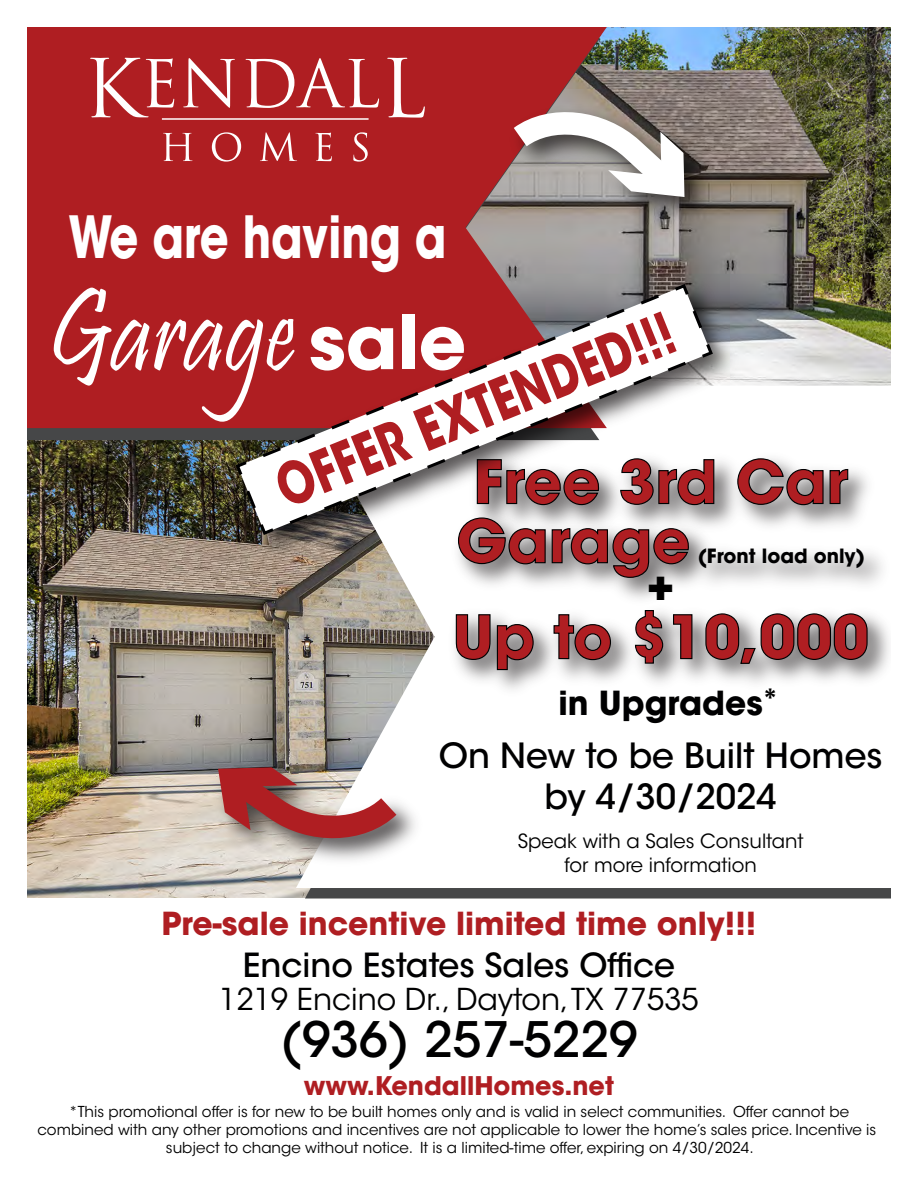
<style>
.page{position:relative;width:918px;height:1188px;background:#fff}
.page>*{position:absolute;margin:0;border:0;box-sizing:border-box;transform-origin:0 0}
.t1{font:121.5px "Pristina";color:#fff;scale:.86 1}
.t2{font:700 59.25px/59.2px "ITC Avant Garde Std";color:#af1e22}
.t3{font:700 57.75px "ITC Avant Garde Std";color:#af1e22;scale:.78 1}
.t4{font:700 57.75px "ITC Avant Garde Std";color:#fff;scale:.78 1}
.t5{font:500 48.6px "ITC Avant Garde Std";color:#000001}
.t6{font:700 46.05px "ITC Avant Garde Std";color:#000001}
.t7{font:500 34.5px/41.4px "ITC Avant Garde Std";color:#000001;text-align:center}
.t8{font:500 33px "ITC Avant Garde Std";color:#000001}
.t9{font:700 32.85px "ITC Avant Garde Std";color:#000001}
.t10{font:700 31.5px "ITC Avant Garde Std";color:#af1e22}
.t11{font:30px "ITC Avant Garde Std";color:#000001}
.t12{font:700 26.25px "ITC Avant Garde Std";color:#000001}
.t13{font:700 25.5px "ITC Avant Garde Std";color:#af1e22}
.t14{font:19.5px/23.4px "ITC Avant Garde Std";color:#000001;text-align:center}
.t15{font:700 19.5px "ITC Avant Garde Std";color:#000001}
.t16{font:15px/18px "ITC Avant Garde Std";color:#000001;text-align:center}
.s1{font-family:"ITC Avant Garde Std";font-weight:700;font-size:73.8px}
</style>
<div class="page">
<img style="left:607px;top:27px;width:284px;height:359px">
<img style="left:27px;top:440px;width:278px;height:458px">
<svg style="left:305px;top:888px;width:586px;height:11px;background:#4e4f50"></svg>
<svg style="left:296px;top:568px;width:139px;height:320px"></svg>
<div style="left:27px;top:27px;width:580px;height:401px;background:#af1e22"></div>
<svg style="left:387px;top:58px;width:38px;height:60px"></svg>
<svg style="left:90px;top:58px;width:84px;height:59px"></svg>
<svg style="left:183px;top:58px;width:52px;height:50px"></svg>
<svg style="left:246px;top:58px;width:133px;height:50px"></svg>
<svg style="left:163px;top:133px;width:29px;height:28px"></svg>
<svg style="left:212px;top:132px;width:29px;height:30px"></svg>
<svg style="left:260px;top:132px;width:37px;height:29px"></svg>
<svg style="left:315px;top:133px;width:17px;height:28px"></svg>
<svg style="left:353px;top:132px;width:15px;height:30px"></svg>
<hr style="left:162px;top:118px;width:207px;height:2px;background:#fff">
<svg style="left:455px;top:614px;width:79px;height:57px;background:#aaa9a9"></svg>
<svg style="left:553px;top:614px;width:59px;height:47px"></svg>
<svg style="left:634px;top:613px;width:30px;height:51px"></svg>
<svg style="left:672px;top:614px;width:21px;height:46px"></svg>
<svg style="left:705px;top:613px;width:163px;height:51px;background:#a1a0a0"></svg>
<img style="left:497px;top:100px;width:221px;height:130px">
<svg style="left:498px;top:88px;width:200px;height:124px"></svg>
<img style="left:206px;top:755px;width:227px;height:116px">
<svg style="left:207px;top:752px;width:204px;height:113px"></svg>
<svg style="left:746px;top:458px;width:103px;height:43px"></svg>
<img style="left:465px;top:501px;width:417px;height:112px">
<svg style="left:463px;top:568px;width:226px;height:10px;background:#b9b7b8"></svg>
<img style="left:223px;top:272px;width:523px;height:296px">
<svg style="left:238px;top:286px;width:473px;height:247px"></svg>
<svg style="left:278px;top:359px;width:411px;height:171px"></svg>
<svg style="left:257px;top:521px;width:20px;height:16px"></svg>
<svg style="left:234px;top:459px;width:24px;height:53px"></svg>
<svg style="left:259px;top:289px;width:412px;height:171px"></svg>
<svg style="left:672px;top:282px;width:19px;height:16px"></svg>
<svg style="left:690px;top:307px;width:25px;height:53px"></svg>
<h3 class="t4" style="left:68px;top:200px;width:486px">We are having a</h3>
<h1 class="t1" style="left:49px;top:264px;width:487px">Garage <span class="s1">sale</span></h1>
<h3 class="t3" style="left:264px;top:454px;width:546px;rotate:-22deg">OFFER EXTENDED!!!</h3>
<h2 class="t2" style="left:456px;top:452px;width:393px">Free 3rd Car<br>Garage</h2>
<h3 class="t15" style="left:698px;top:543px;width:169px">(Front load only)</h3>
<h3 class="t6" style="left:647px;top:553px;width:29px">+</h3>
<h2 class="t2" style="left:453px;top:607px;width:418px">Up to $10,000</h2>
<h3 class="t12" style="left:762px;top:681px;width:19px">*</h3>
<h3 class="t9" style="left:559px;top:681px;width:206px">in Upgrades</h3>
<h3 class="t7" style="left:439px;top:735px;width:445px">On New to be Built Homes by 4/30/2024</h3>
<h3 class="t14" style="left:518px;top:830px;width:287px">Speak with a Sales Consultant for more information</h3>
<h3 class="t10" style="left:162px;top:903px;width:596px">Pre-sale incentive limited time only!!!</h3>
<h3 class="t8" style="left:243px;top:945px;width:434px">Encino Estates Sales Office</h3>
<h3 class="t11" style="left:219px;top:981px;width:481px">1219 Encino Dr., Dayton, TX 77535</h3>
<h3 class="t5" style="left:280px;top:1009px;width:359px">(936) 257-5229</h3>
<h3 class="t13" style="left:304px;top:1069px;width:312px">www.KendallHomes.net</h3>
<p class="t16" style="left:38px;top:1103px;width:840px">*This promotional offer is for new to be built homes only and is valid in select communities. Offer cannot be combined with any other promotions and incentives are not applicable to lower the home’s sales price. Incentive is subject to change without notice. It is a limited-time offer, expiring on 4/30/2024.</p>
</div>
